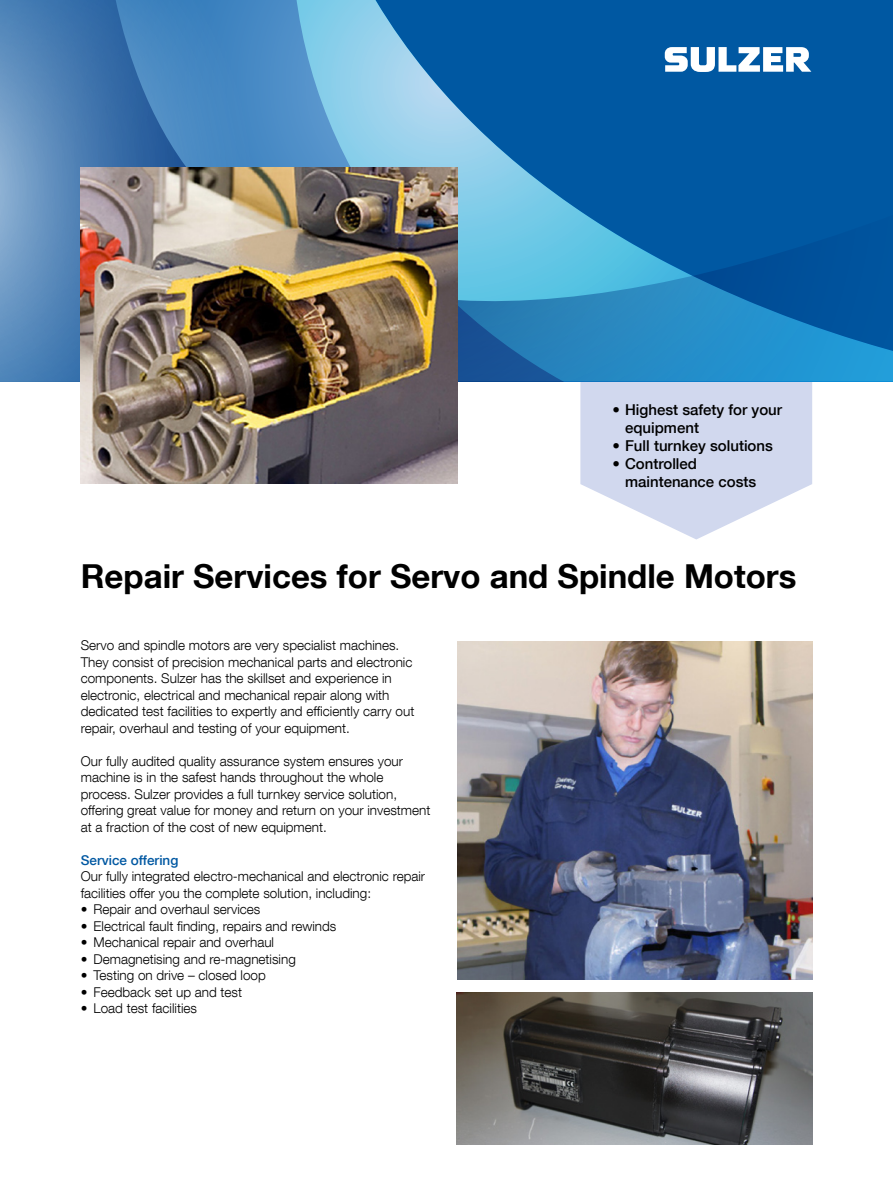
<style>
.page{position:relative;width:893px;height:1191px;background:#fff}
.page>*{position:absolute;margin:0;border:0;box-sizing:border-box;transform-origin:0 0}
.Cover_title{font:700 33px "Helvetica Neue LT Com";color:#000}
.t1{font:500 15px/18px "Helvetica Neue LT Com";color:#000}
.Body_text{font:300 13.5px/16.5px "Helvetica Neue LT Com";color:#000}
.Subtitle_blue{font:500 13.5px "Helvetica Neue LT Com";color:#0058a2}
</style>
<div class="page">
<svg style="left:580px;top:381px;width:232px;height:158px"></svg>
<svg style="left:0;top:0;width:893px;height:381px"></svg>
<svg style="left:665px;top:47px;width:146px;height:25px"></svg>
<img style="left:81px;top:167px;width:376px;height:316px">
<img style="left:457px;top:641px;width:355px;height:338px">
<img style="left:457px;top:992px;width:355px;height:152px">
<p class="t1" style="left:625px;top:400px;width:159px;text-indent:-13px">• Highest safety for your equipment</p>
<p class="t1" style="left:612px;top:436px;width:162px">• Full turnkey solutions</p>
<p class="t1" style="left:625px;top:454px;width:133px;text-indent:-13px">• Controlled maintenance costs</p>
<p class="Cover_title" style="left:81px;top:555px;width:717px">Repair Services for Servo and Spindle Motors</p>
<p class="Body_text" style="left:81px;top:636px;width:335px">Servo and spindle motors are very specialist machines.<br>They consist of precision mechanical parts and electronic components. Sulzer has the skillset and experience in electronic, electrical and mechanical repair along with dedicated test facilities to expertly and efficiently carry out repair, overhaul and testing of your equipment.</p>
<p class="Body_text" style="left:81px;top:752px;width:351px">Our fully audited quality assurance system ensures your machine is in the safest hands throughout the whole process. Sulzer provides a full turnkey service solution, offering great value for money and return on your investment at a fraction of the cost of new equipment.</p>
<p class="Subtitle_blue" style="left:81px;top:851px;width:99px">Service offering</p>
<p class="Body_text" style="left:81px;top:867px;width:346px">Our fully integrated electro-mechanical and electronic repair facilities offer you the complete solution, including:</p>
<p class="Body_text" style="left:81px;top:900px;width:181px">• Repair and overhaul services</p>
<p class="Body_text" style="left:81px;top:917px;width:257px">• Electrical fault finding, repairs and rewinds</p>
<p class="Body_text" style="left:81px;top:933px;width:195px">• Mechanical repair and overhaul</p>
<p class="Body_text" style="left:81px;top:950px;width:217px">• Demagnetising and re-magnetising</p>
<p class="Body_text" style="left:81px;top:966px;width:187px">• Testing on drive – closed loop</p>
<p class="Body_text" style="left:81px;top:983px;width:163px">• Feedback set up and test</p>
<p class="Body_text" style="left:81px;top:999px;width:118px">• Load test facilities</p>
</div>
